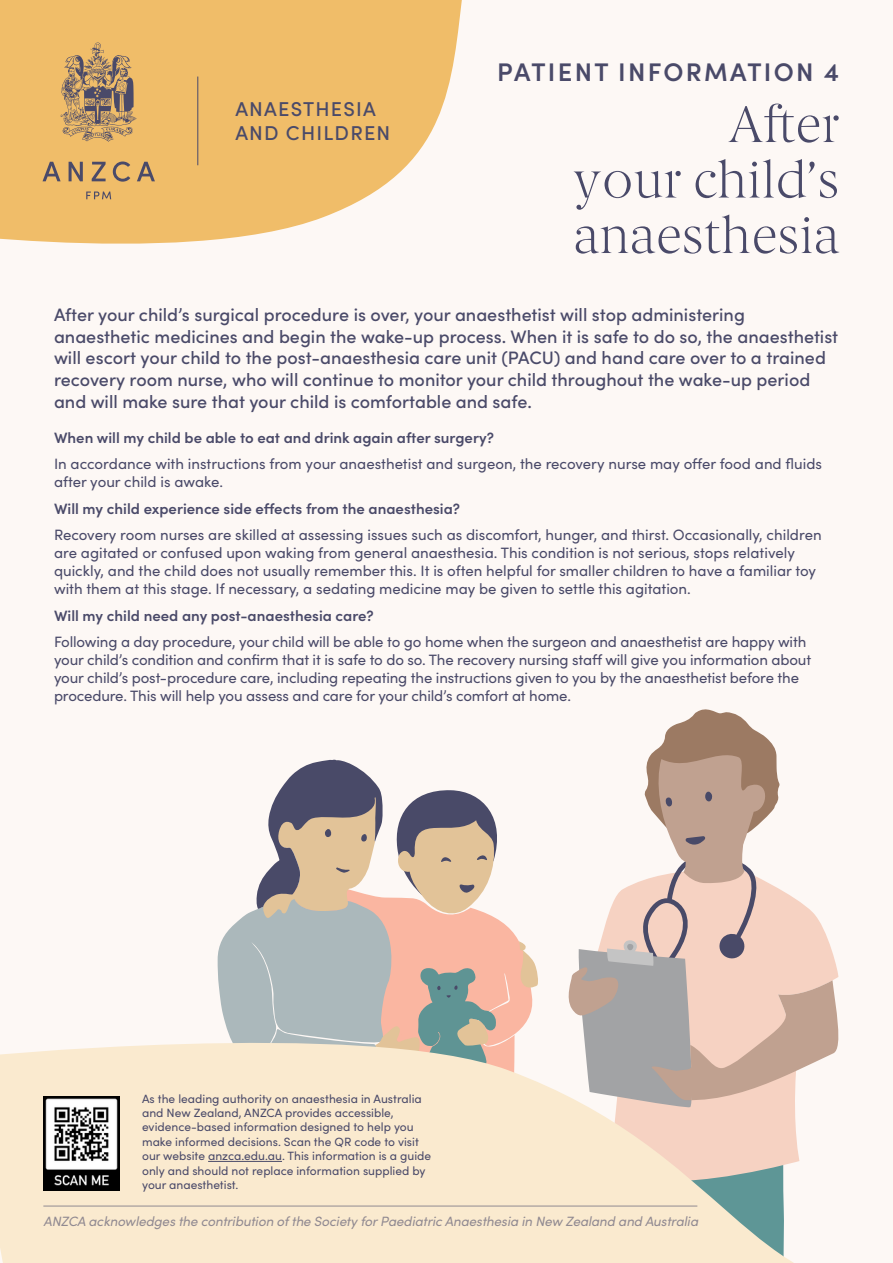
<style>
.page{position:relative;width:893px;height:1263px;background:#fdf8f5}
.page>*{position:absolute;margin:0;border:0;box-sizing:border-box;transform-origin:0 0}
.t1{font:300 51px/55.5px "Berlingske Serif";letter-spacing:.01em;color:#4a4a69;text-align:justify}
.t2{font:600 25.5px "Sofia Pro";letter-spacing:.09em;color:#4a4a69}
.t3{font:500 20.1px/24.2px "Sofia Pro";letter-spacing:.06em;color:#4a4a69}
.t4{font:500 18px/21.6px "Sofia Pro";color:#4a4a69}
.t5{font:15px/18px "Sofia Pro";letter-spacing:-.005em;color:#4a4a69}
.t6{font:600 15px "Sofia Pro";color:#4a4a69}
.t7{font:italic 13.5px "Sofia Pro";letter-spacing:-.01em;color:#4b4a68}
.t8{font:12px/14.4px "Sofia Pro";color:#4a4a69}
</style>
<div class="page">
<svg style="left:568px;top:709px;width:271px;height:308px"></svg>
<svg style="left:506px;top:925px;width:27px;height:92px;fill:#fab6a1"></svg>
<svg style="left:518px;top:941px;width:20px;height:50px"></svg>
<svg style="left:217px;top:760px;width:289px;height:257px"></svg>
<svg style="left:0;top:0;width:462px;height:244px;background:#f1c47a"></svg>
<svg style="left:0;top:1017px;width:839px;height:246px;background:#eddfca"></svg>
<hr style="left:197px;top:77px;width:1px;height:88px;background:#4a4a69">
<svg style="left:43px;top:162px;width:18px;height:19px"></svg>
<svg style="left:69px;top:162px;width:14px;height:19px"></svg>
<svg style="left:92px;top:162px;width:14px;height:19px"></svg>
<svg style="left:113px;top:161px;width:17px;height:21px"></svg>
<svg style="left:137px;top:162px;width:18px;height:19px"></svg>
<svg style="left:86px;top:192px;width:25px;height:7px"></svg>
<svg style="left:61px;top:42px;width:76px;height:100px;background:#b89669"></svg>
<img style="left:43px;top:1096px;width:76px;height:94px">
<hr style="left:208px;top:1161px;width:74px;height:1px;background:#4a4a69">
<hr style="left:43px;top:1206px;width:654px;height:1px;background:#494a68">
<h3 class="t3" style="left:235px;top:96px;width:156px">ANAESTHESIA<br>AND CHILDREN</h3>
<h2 class="t2" style="left:497px;top:52px;width:343px">PATIENT INFORMATION 4</h2>
<h1 class="t1" style="left:573px;top:96px;width:267px;text-indent:155px">After your child’s anaesthesia</h1>
<p class="t4" style="left:54px;top:303px;width:786px">After your child’s surgical procedure is over, your anaesthetist will stop administering anaesthetic medicines and begin the wake-up process. When it is safe to do so, the anaesthetist will escort your child to the post-anaesthesia care unit (PACU) and hand care over to a trained recovery room nurse, who will continue to monitor your child throughout the wake-up period and will make sure that your child is comfortable and safe.</p>
<p class="t6" style="left:54px;top:426px;width:441px">When will my child be able to eat and drink again after surgery?</p>
<p class="t5" style="left:54px;top:454px;width:769px">In accordance with instructions from your anaesthetist and surgeon, the recovery nurse may offer food and fluids after your child is awake.</p>
<p class="t6" style="left:54px;top:497px;width:408px">Will my child experience side effects from the anaesthesia?</p>
<p class="t5" style="left:54px;top:525px;width:769px">Recovery room nurses are skilled at assessing issues such as discomfort, hunger, and thirst. Occasionally, children are agitated or confused upon waking from general anaesthesia. This condition is not serious, stops relatively quickly, and the child does not usually remember this. It is often helpful for smaller children to have a familiar toy with them at this stage. If necessary, a sedating medicine may be given to settle this agitation.</p>
<p class="t6" style="left:54px;top:604px;width:321px">Will my child need any post-anaesthesia care?</p>
<p class="t5" style="left:54px;top:632px;width:759px">Following a day procedure, your child will be able to go home when the surgeon and anaesthetist are happy with your child’s condition and confirm that it is safe to do so. The recovery nursing staff will give you information about your child’s post-procedure care, including repeating the instructions given to you by the anaesthetist before the procedure. This will help you assess and care for your child’s comfort at home.</p>
<p class="t8" style="left:142px;top:1090px;width:291px">As the leading authority on anaesthesia in Australia and New Zealand, ANZCA provides accessible, evidence-based information designed to help you make informed decisions. Scan the QR code to visit our website anzca.edu.au. This information is a guide only and should not replace information supplied by your anaesthetist.</p>
<p class="t7" style="left:43px;top:1212px;width:656px">ANZCA acknowledges the contribution of the Society for Paediatric Anaesthesia in New Zealand and Australia</p>
</div>
